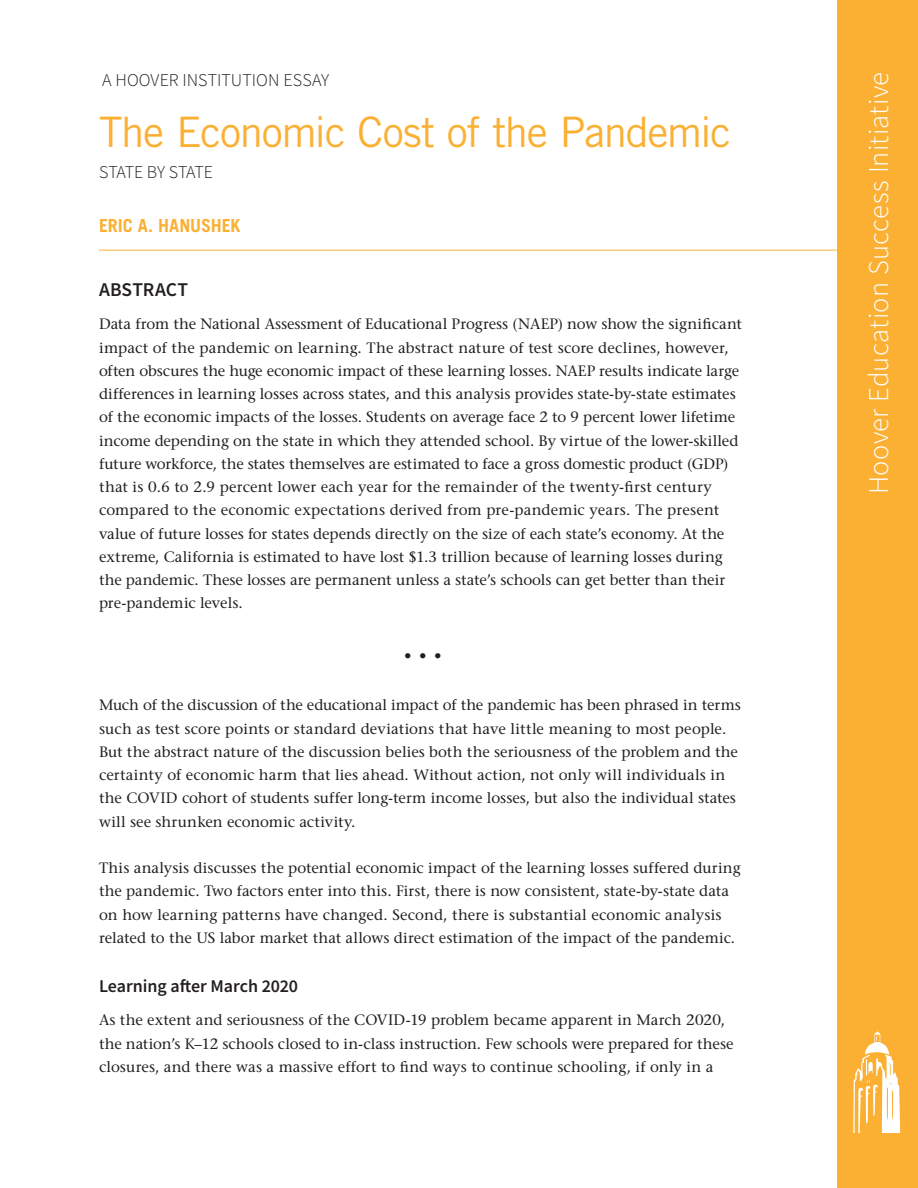
<style>
.page{position:relative;width:918px;height:1188px;background:#fff}
.page>*{position:absolute;margin:0;border:0;box-sizing:border-box;transform-origin:0 0}
.eo_h1{font:42px "Trade Gothic LT Std";letter-spacing:-.03em;color:#fbb033}
.t1{font:300 28.5px "Source Sans Pro";letter-spacing:.01em;color:#fff}
.sh1{font:600 19.5px "Source Sans Pro";letter-spacing:.005em;color:#231f20}
.eo_on{font:300 18px "Source Sans Pro";color:#231f20}
.t2{font:600 18px "Source Sans Pro";letter-spacing:-.005em;color:#231f20}
.eo_au{font:700 18px "Trade Gothic LT Std";letter-spacing:-.005em;color:#fbb033}
.eo_h2{font:300 18px "Source Sans Pro";letter-spacing:-.015em;color:#231f20}
.gt{font:500 15px/23.2px "Stone Serif Std";color:#231f20}
.sec_brk{font:500 15px "Stone Serif Std";color:#231f20}
</style>
<div class="page">
<div style="left:837px;top:0;width:81px;height:1188px;background:#fbb033"></div>
<svg style="left:853px;top:1031px;width:47px;height:102px"></svg>
<hr style="left:99px;top:250px;width:756px;height:1px;background:#fbb033">
<p class="eo_on" style="left:102px;top:68px;width:229px">A HOOVER INSTITUTION ESSAY</p>
<p class="eo_h1" style="left:99px;top:107px;width:634px">The Economic Cost of the Pandemic</p>
<p class="eo_h2" style="left:99px;top:161px;width:115px">STATE BY STATE</p>
<p class="eo_au" style="left:99px;top:214px;width:143px">ERIC A. HANUSHEK</p>
<p class="sh1" style="left:99px;top:276px;width:91px">ABSTRACT</p>
<p class="gt" style="left:99px;top:312px;width:645px">Data from the National Assessment of Educational Progress (NAEP) now show the significant impact of the pandemic on learning. The abstract nature of test score declines, however, often obscures the huge economic impact of these learning losses. NAEP results indicate large differences in learning losses across states, and this analysis provides state-by-state estimates of the economic impacts of the losses. Students on average face 2 to 9 percent lower lifetime income depending on the state in which they attended school. By virtue of the lower-skilled future workforce, the states themselves are estimated to face a gross domestic product (GDP) that is 0.6 to 2.9 percent lower each year for the remainder of the twenty-first century compared to the economic expectations derived from pre-pandemic years. The present value of future losses for states depends directly on the size of each state’s economy. At the extreme, California is estimated to have lost $1.3 trillion because of learning losses during the pandemic. These losses are permanent unless a state’s schools can get better than their pre-pandemic levels.</p>
<p class="sec_brk" style="left:404px;top:647px;width:39px">•••</p>
<p class="gt" style="left:99px;top:693px;width:644px">Much of the discussion of the educational impact of the pandemic has been phrased in terms such as test score points or standard deviations that have little meaning to most people.<br>But the abstract nature of the discussion belies both the seriousness of the problem and the certainty of economic harm that lies ahead. Without action, not only will individuals in the COVID cohort of students suffer long-term income losses, but also the individual states will see shrunken economic activity.</p>
<p class="gt" style="left:99px;top:856px;width:643px">This analysis discusses the potential economic impact of the learning losses suffered during the pandemic. Two factors enter into this. First, there is now consistent, state-by-state data on how learning patterns have changed. Second, there is substantial economic analysis related to the US labor market that allows direct estimation of the impact of the pandemic.</p>
<p class="t2" style="left:99px;top:974px;width:201px">Learning after March 2020</p>
<p class="gt" style="left:99px;top:1008px;width:636px">As the extent and seriousness of the COVID-19 problem became apparent in March 2020, the nation’s K–12 schools closed to in-class instruction. Few schools were prepared for these closures, and there was a massive effort to find ways to continue schooling, if only in a</p>
<h2 class="t1" style="left:861px;top:494px;width:424px;rotate:-90deg">Hoover Education Success Initiative</h2>
</div>
